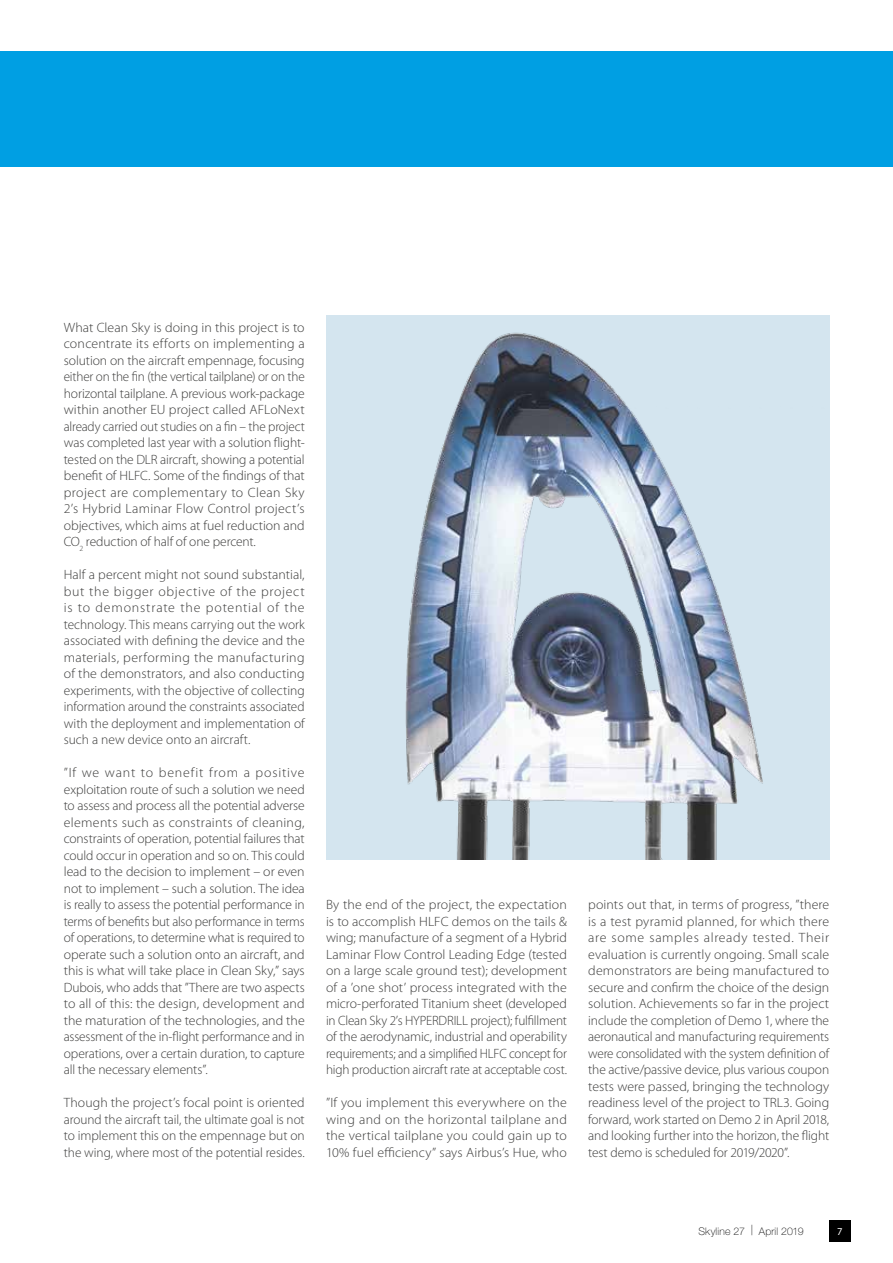
<style>
.page{position:relative;width:893px;height:1263px;background:#fff}
.page>*{position:absolute;margin:0;border:0;box-sizing:border-box;transform-origin:0 0}
.t1{font:300 13.5px/16.5px "Myriad Pro";letter-spacing:-.005em;color:#3c3c3b;text-align:justify}
.t2{font:100 10.5px "Helvetica Neue LT Std";letter-spacing:.015em;color:#000}
.t3{font:10.5px "Myriad Pro";color:#fff}
</style>
<div class="page">
<div style="left:829px;top:1220px;width:21px;height:22px;background:#000"></div>
<div style="left:0;top:51px;width:893px;height:116px;background:#009fe3"></div>
<img style="left:326px;top:315px;width:503px;height:545px">
<p class="t1" style="left:64px;top:319px;width:243px">What Clean Sky is doing in this project is to concentrate its efforts on implementing a solution on the aircraft empennage, focusing either on the fin (the vertical tailplane) or on the horizontal tailplane. A previous work-package within another EU project called AFLoNext already carried out studies on a fin – the project was completed last year with a solution flight&shy;tested on the DLR aircraft, showing a potential benefit of HLFC. Some of the findings of that project are complementary to Clean Sky 2’s Hybrid Laminar Flow Control project’s objectives, which aims at fuel reduction and CO<sub>2</sub> reduction of half of one percent.</p>
<p class="t1" style="left:64px;top:567px;width:242px">Half a percent might not sound substantial, but the bigger objective of the project is to demonstrate the potential of the technology. This means carrying out the work associated with defining the device and the materials, performing the manufacturing of the demonstrators, and also conducting experiments, with the objective of collecting information around the constraints associated with the deployment and implementation of such a new device onto an aircraft.</p>
<p class="t1" style="left:64px;top:765px;width:242px">”If we want to benefit from a positive exploitation route of such a solution we need to assess and process all the potential adverse elements such as constraints of cleaning, constraints of operation, potential failures that could occur in operation and so on. This could lead to the decision to implement – or even not to implement – such a solution. The idea is really to assess the potential performance in terms of benefits but also performance in terms of operations, to determine what is required to operate such a solution onto an aircraft, and this is what will take place in Clean Sky,” says Dubois, who adds that ”There are two aspects to all of this: the design, development and the maturation of the technologies, and the assessment of the in-flight performance and in operations, over a certain duration, to capture all the necessary elements”.</p>
<p class="t1" style="left:64px;top:1095px;width:242px">Though the project’s focal point is oriented around the aircraft tail, the ultimate goal is not to implement this on the empennage but on the wing, where most of the potential resides.</p>
<p class="t1" style="left:326px;top:897px;width:242px">By the end of the project, the expectation is to accomplish HLFC demos on the tails &amp; wing; manufacture of a segment of a Hybrid Laminar Flow Control Leading Edge (tested on a large scale ground test); development of a ’one shot’ process integrated with the micro-perforated Titanium sheet (developed in Clean Sky 2’s HYPERDRILL project); fulfillment of the aerodynamic, industrial and operability requirements; and a simplified HLFC concept for high production aircraft rate at acceptable cost.</p>
<p class="t1" style="left:326px;top:1095px;width:242px">”If you implement this everywhere on the wing and on the horizontal tailplane and the vertical tailplane you could gain up to 10% fuel efficiency” says Airbus’s Hue, who</p>
<p class="t1" style="left:588px;top:896px;width:242px">points out that, in terms of progress, ”there is a test pyramid planned, for which there are some samples already tested. Their evaluation is currently ongoing. Small scale demonstrators are being manufactured to secure and confirm the choice of the design solution. Achievements so far in the project include the completion of Demo 1, where the aeronautical and manufacturing requirements were consolidated with the system definition of the active/passive device, plus various coupon tests were passed, bringing the technology readiness level of the project to TRL3. Going forward, work started on Demo 2 in April 2018, and looking further into the horizon, the flight test demo is scheduled for 2019/2020”.</p>
<p class="t2" style="left:698px;top:1225px;width:107px">Skyline 27 | April 2019</p>
<p class="t3" style="left:837px;top:1225px;width:7px">7</p>
</div>
